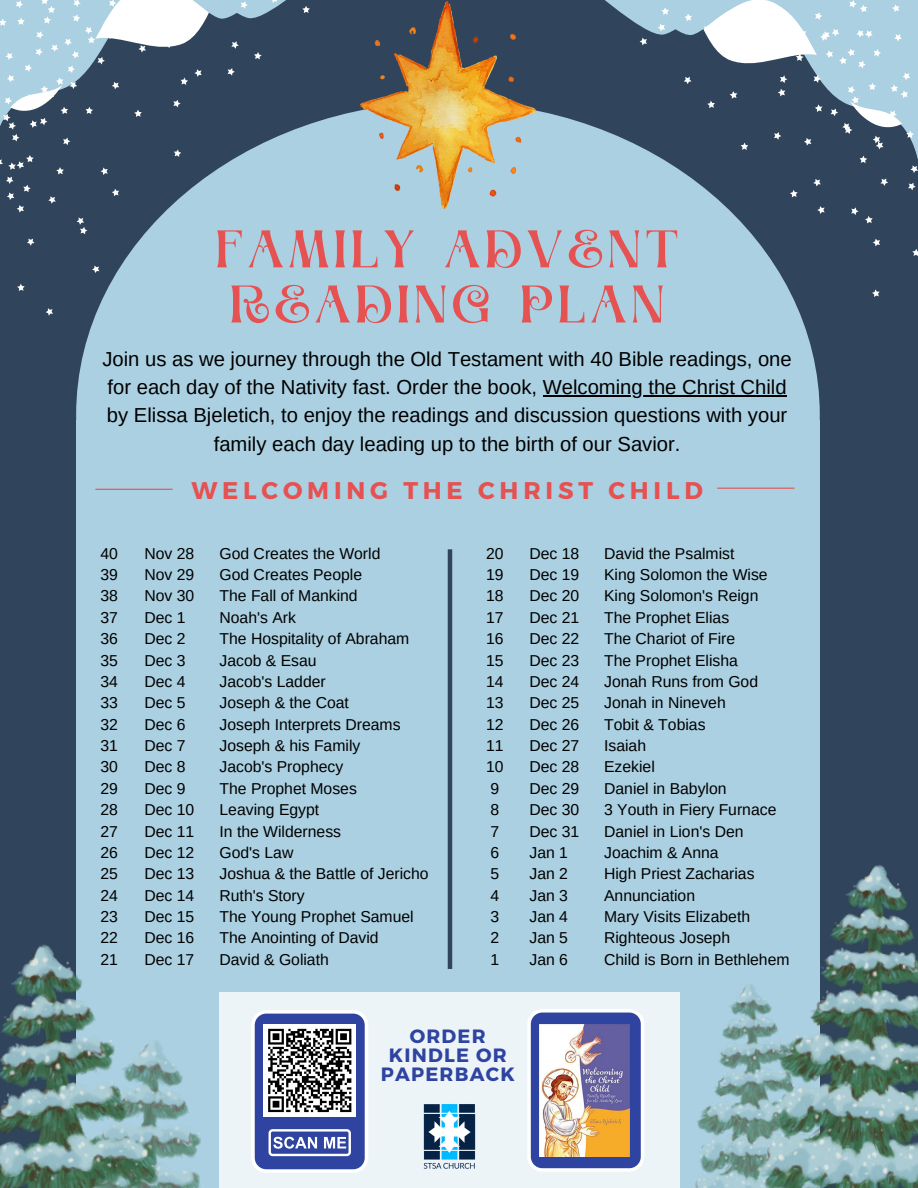
<style>
.page{position:relative;width:918px;height:1188px;background:#30455b}
.page>*{position:absolute;margin:0;border:0;box-sizing:border-box;transform-origin:0 0}
.t1{font:52.8px/55.2px "Aprila";letter-spacing:.085em;color:#e65151}
.t2{font:700 24.15px "Montserrat";letter-spacing:.2em;color:#e65151}
.t3{font:20.25px/28.2px "Arimo";color:#000;text-align:center}
.t4{font:700 19.2px/19.2px "Montserrat";letter-spacing:.065em;color:#2f44a1;text-align:center}
.t5{font:15.75px/21.3px "Arimo";color:#000}
</style>
<div class="page">
<div style="left:76px;top:421px;width:744px;height:767px;background:#abd0e1"></div>
<div style="left:76px;top:102px;width:744px;height:626px;background:#abd0e1;border-radius:50%"></div>
<img style="left:203px;top:1033px;width:17px;height:155px">
<img style="left:679px;top:984px;width:77px;height:204px">
<img style="left:756px;top:865px;width:162px;height:323px">
<img style="left:0;top:944px;width:201px;height:244px">
<img style="left:409px;top:2px;width:126px;height:207px">
<svg style="left:601px;top:0;width:39px;height:147px"></svg>
<svg style="left:391px;top:53px;width:18px;height:138px"></svg>
<svg style="left:365px;top:40px;width:26px;height:99px"></svg>
<svg style="left:0;top:0;width:365px;height:317px"></svg>
<svg style="left:640px;top:0;width:18px;height:157px"></svg>
<svg style="left:658px;top:0;width:260px;height:173px"></svg>
<svg style="left:684px;top:12px;width:234px;height:408px"></svg>
<hr style="left:718px;top:488px;width:76px;height:1px;background:#e65151">
<hr style="left:96px;top:489px;width:76px;height:1px;background:#e65151">
<div style="left:220px;top:993px;width:460px;height:195px;background:#ecf4f8"></div>
<svg style="left:251px;top:1010px;width:117px;height:163px;background:#7e86aa"></svg>
<hr style="left:448px;top:549px;width:4px;height:420px;background:#30455b">
<svg style="left:527px;top:1009px;width:117px;height:163px;background:#6e7dbd"></svg>
<img style="left:540px;top:1024px;width:90px;height:133px">
<img style="left:423px;top:1104px;width:53px;height:65px">
<hr style="left:543px;top:395px;width:244px;height:2px;background:#000">
<h1 class="t1" style="left:216px;top:227px;width:464px">FAMILY ADVENT<br>READING PLAN</h1>
<p class="t3" style="left:102px;top:345px;width:691px">Join us as we journey through the Old Testament with 40 Bible readings, one for each day of the Nativity fast. Order the book, Welcoming the Christ Child by Elissa Bjeletich, to enjoy the readings and discussion questions with your family each day leading up to the birth of our Savior.</p>
<h2 class="t2" style="left:191px;top:475px;width:513px">WELCOMING THE CHRIST CHILD</h2>
<p class="t5" style="left:220px;top:543px;width:211px">God Creates the World<br>God Creates People<br>The Fall of Mankind<br>Noah's Ark<br>The Hospitality of Abraham<br>Jacob &amp; Esau<br>Jacob's Ladder<br>Joseph &amp; the Coat<br>Joseph Interprets Dreams<br>Joseph &amp; his Family<br>Jacob's Prophecy<br>The Prophet Moses<br>Leaving Egypt<br>In the Wilderness<br>God's Law<br>Joshua &amp; the Battle of Jericho<br>Ruth's Story<br>The Young Prophet Samuel<br>The Anointing of David<br>David &amp; Goliath</p>
<p class="t5" style="left:604px;top:543px;width:187px">David the Psalmist<br>King Solomon the Wise<br>King Solomon's Reign<br>The Prophet Elias<br>The Chariot of Fire<br>The Prophet Elisha<br>Jonah Runs from God<br>Jonah in Nineveh<br>Tobit &amp; Tobias<br>Isaiah<br>Ezekiel<br>Daniel in Babylon<br>3 Youth in Fiery Furnace<br>Daniel in Lion's Den<br>Joachim &amp; Anna<br>High Priest Zacharias<br>Annunciation<br>Mary Visits Elizabeth<br>Righteous Joseph<br>Child is Born in Bethlehem</p>
<p class="t5" style="left:101px;top:543px;width:19px;text-align:justify">40<br>39<br>38<br>37<br>36<br>35<br>34<br>33<br>32<br>31<br>30<br>29<br>28<br>27<br>26<br>25<br>24<br>23<br>22<br>21</p>
<p class="t5" style="left:486px;top:543px;width:19px">20<br>19<br>18<br>17<br>16<br>15<br>14<br>13<br>12<br>11<br>10<br>9<br>8<br>7<br>6<br>5<br>4<br>3<br>2<br>1</p>
<p class="t5" style="left:144px;top:543px;width:51px">Nov 28<br>Nov 29<br>Nov 30<br>Dec 1<br>Dec 2<br>Dec 3<br>Dec 4<br>Dec 5<br>Dec 6<br>Dec 7<br>Dec 8<br>Dec 9<br>Dec 10<br>Dec 11<br>Dec 12<br>Dec 13<br>Dec 14<br>Dec 15<br>Dec 16<br>Dec 17</p>
<p class="t5" style="left:529px;top:543px;width:51px">Dec 18<br>Dec 19<br>Dec 20<br>Dec 21<br>Dec 22<br>Dec 23<br>Dec 24<br>Dec 25<br>Dec 26<br>Dec 27<br>Dec 28<br>Dec 29<br>Dec 30<br>Dec 31<br>Jan 1<br>Jan 2<br>Jan 3<br>Jan 4<br>Jan 5<br>Jan 6</p>
<p class="t4" style="left:381px;top:1025px;width:136px">ORDER<br>KINDLE OR<br>PAPERBACK</p>
</div>
